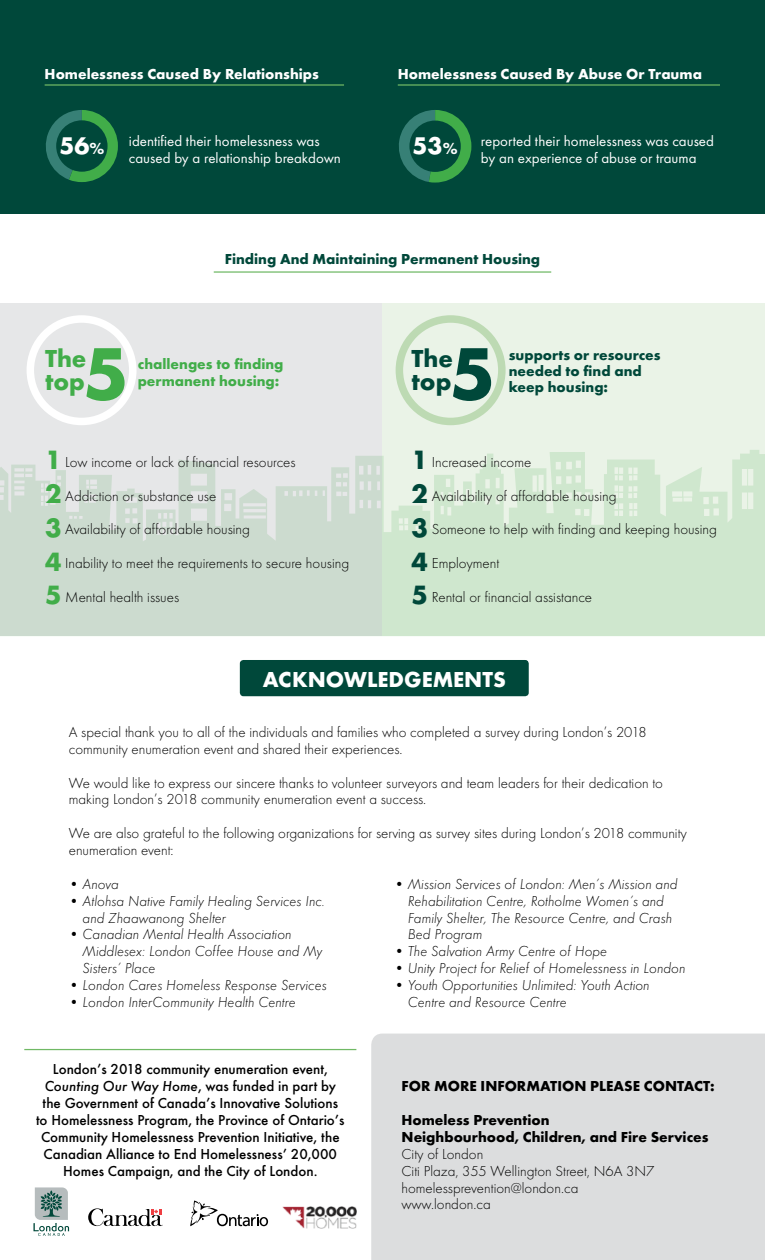
<style>
.page{position:relative;width:765px;height:1260px;background:#fff}
.page>*{position:absolute;margin:0;border:0;box-sizing:border-box;transform-origin:0 0}
.t1{font:700 76.75px "Futura EF";color:#41ad49}
.t2{font:700 76.75px "Futura EF";color:#00483a}
.t3{font:700 25.5px "Futura EF";color:#41ad49}
.t4{font:700 25.5px "Futura EF";color:#00483a}
.t5{font:700 25px "Futura EF";color:#fff}
.t6{font:700 22.5px "Futura EF";color:#fff}
.t7{font:300 15px/16.9px "Futura EF";color:#000}
.t8{font:italic 300 15px/16.9px "Futura EF";color:#000}
.t9{font:500 15px/16.9px "Futura EF";color:#000;text-align:center}
.t10{font:15px/16.9px "Futura EF";color:#fff}
.t11{font:700 15px/16.9px "Futura EF";color:#000}
.t12{font:700 15px/16.2px "Futura EF";color:#00483a}
.t13{font:700 15px "Futura EF";color:#fff}
.t14{font:700 15px/16.2px "Futura EF";color:#41ad49}
.s1{font-size:16.75px}
.s2{font-weight:700;font-size:27.5px;color:#41ad49}
.s3{font-weight:700;font-size:27.5px;color:#00483a}
.s4{font-style:italic}
</style>
<div class="page">
<div style="left:0;top:0;width:765px;height:214px;background:#00483a"></div>
<div style="left:0;top:304px;width:382px;height:332px;background:#e6e7e8"></div>
<div style="left:382px;top:304px;width:383px;height:332px;background:#eaf3e7"></div>
<svg style="left:0;top:450px;width:765px;height:186px"></svg>
<div style="left:371px;top:1034px;width:394px;height:226px;background:#dcddde"></div>
<div style="left:240px;top:660px;width:289px;height:36px;background:#00483a;border-radius:4px"></div>
<div style="left:27px;top:315px;width:110px;height:110px;border:8px solid #fff;border-radius:50%"></div>
<div style="left:396px;top:315px;width:110px;height:110px;border:8px solid #bddab3;border-radius:50%"></div>
<hr style="left:24px;top:1049px;width:332px;height:1px;background:#70b965">
<hr style="left:214px;top:271px;width:337px;height:2px;background:#70b965">
<hr style="left:45px;top:84px;width:299px;height:2px;background:#70b965">
<hr style="left:398px;top:84px;width:322px;height:2px;background:#70b965">
<svg style="left:46px;top:110px;width:72px;height:72px"></svg>
<svg style="left:399px;top:110px;width:72px;height:73px"></svg>
<img style="left:282px;top:1206px;width:74px;height:23px">
<svg style="left:33px;top:1187px;width:36px;height:49px"></svg>
<svg style="left:88px;top:1208px;width:75px;height:18px"></svg>
<svg style="left:190px;top:1201px;width:78px;height:25px"></svg>
<p class="t13" style="left:45px;top:65px;width:276px">Homelessness Caused By Relationships</p>
<p class="t13" style="left:398px;top:65px;width:306px">Homelessness Caused By Abuse Or Trauma</p>
<p class="t10" style="left:129px;top:133px;width:214px">identified their homelessness was caused by a relationship breakdown</p>
<p class="t10" style="left:481px;top:133px;width:235px">reported their homelessness was caused by an experience of abuse or trauma</p>
<h3 class="t5" style="left:59px;top:131px;width:47px">56<span class="s1">%</span></h3>
<h3 class="t5" style="left:413px;top:131px;width:47px">53<span class="s1">%</span></h3>
<p class="t12" style="left:225px;top:251px;width:317px">Finding And Maintaining Permanent Housing</p>
<h1 class="t1" style="left:83px;top:328px;width:48px">5</h1>
<h1 class="t2" style="left:449px;top:328px;width:48px">5</h1>
<h2 class="t3" style="left:45px;top:344px;width:43px">The</h2>
<h2 class="t4" style="left:412px;top:344px;width:43px">The</h2>
<h2 class="t3" style="left:45px;top:366px;width:42px">top</h2>
<p class="t14" style="left:138px;top:356px;width:147px">challenges to finding permanent housing:</p>
<p class="t12" style="left:509px;top:346px;width:153px">supports or resources needed to find and keep housing:</p>
<h2 class="t4" style="left:412px;top:366px;width:42px">top</h2>
<p class="t7" style="left:45px;top:454px;width:252px"><span class="s2">1</span> Low income or lack of financial resources</p>
<p class="t7" style="left:45px;top:488px;width:173px"><span class="s2">2</span> Addiction or substance use</p>
<p class="t7" style="left:45px;top:521px;width:206px"><span class="s2">3</span> Availability of affordable housing</p>
<p class="t7" style="left:45px;top:555px;width:306px"><span class="s2">4</span> Inability to meet the requirements to secure housing</p>
<p class="t7" style="left:45px;top:589px;width:136px"><span class="s2">5</span> Mental health issues</p>
<p class="t7" style="left:412px;top:454px;width:121px"><span class="s3">1</span> Increased income</p>
<p class="t7" style="left:412px;top:488px;width:206px"><span class="s3">2</span> Availability of affordable housing</p>
<p class="t7" style="left:412px;top:521px;width:307px"><span class="s3">3</span> Someone to help with finding and keeping housing</p>
<p class="t7" style="left:412px;top:555px;width:89px"><span class="s3">4</span> Employment</p>
<p class="t7" style="left:412px;top:589px;width:182px"><span class="s3">5</span> Rental or financial assistance</p>
<h3 class="t6" style="left:263px;top:666px;width:245px">ACKNOWLEDGEMENTS</h3>
<p class="t7" style="left:69px;top:724px;width:579px">A special thank you to all of the individuals and families who completed a survey during London’s 2018 community enumeration event and shared their experiences.</p>
<p class="t7" style="left:69px;top:774px;width:596px">We would like to express our sincere thanks to volunteer surveyors and team leaders for their dedication to making London’s 2018 community enumeration event a success.</p>
<p class="t7" style="left:69px;top:825px;width:620px">We are also grateful to the following organizations for serving as survey sites during London’s 2018 community enumeration event:</p>
<p class="t8" style="left:69px;top:876px;width:52px">• Anova</p>
<p class="t8" style="left:83px;top:893px;width:244px;text-indent:-14px">• Atlohsa Native Family Healing Services Inc. and Zhaawanong Shelter</p>
<p class="t8" style="left:83px;top:926px;width:241px;text-indent:-14px">• Canadian Mental Health Association<br>Middlesex: London Coffee House and My<br>Sisters’ Place</p>
<p class="t8" style="left:69px;top:977px;width:260px">• London Cares Homeless Response Services</p>
<p class="t8" style="left:69px;top:994px;width:229px">• London InterCommunity Health Centre</p>
<p class="t9" style="left:36px;top:1061px;width:310px">London’s 2018 community enumeration event, <span class="s4">Counting Our Way Home</span>, was funded in part by the Government of Canada’s Innovative Solutions to Homelessness Program, the Province of Ontario’s Community Homelessness Prevention Initiative, the Canadian Alliance to End Homelessness’ 20,000<br>Homes Campaign, and the City of London.</p>
<p class="t8" style="left:408px;top:876px;width:271px;text-indent:-14px">• Mission Services of London: Men’s Mission and Rehabilitation Centre, Rotholme Women’s and Family Shelter, The Resource Centre, and Crash Bed Program</p>
<p class="t8" style="left:394px;top:943px;width:215px">• The Salvation Army Centre of Hope</p>
<p class="t8" style="left:394px;top:960px;width:293px">• Unity Project for Relief of Homelessness in London</p>
<p class="t8" style="left:408px;top:977px;width:243px;text-indent:-14px">• Youth Opportunities Unlimited: Youth Action<br>Centre and Resource Centre</p>
<p class="t11" style="left:401px;top:1078px;width:315px">FOR MORE INFORMATION PLEASE CONTACT:</p>
<p class="t11" style="left:401px;top:1111px;width:309px">Homeless Prevention<br>Neighbourhood, Children, and Fire Services</p>
<p class="t7" style="left:401px;top:1146px;width:254px">City of London<br>Citi Plaza, 355 Wellington Street, N6A 3N7 homelessprevention@london.ca www.london.ca</p>
</div>
